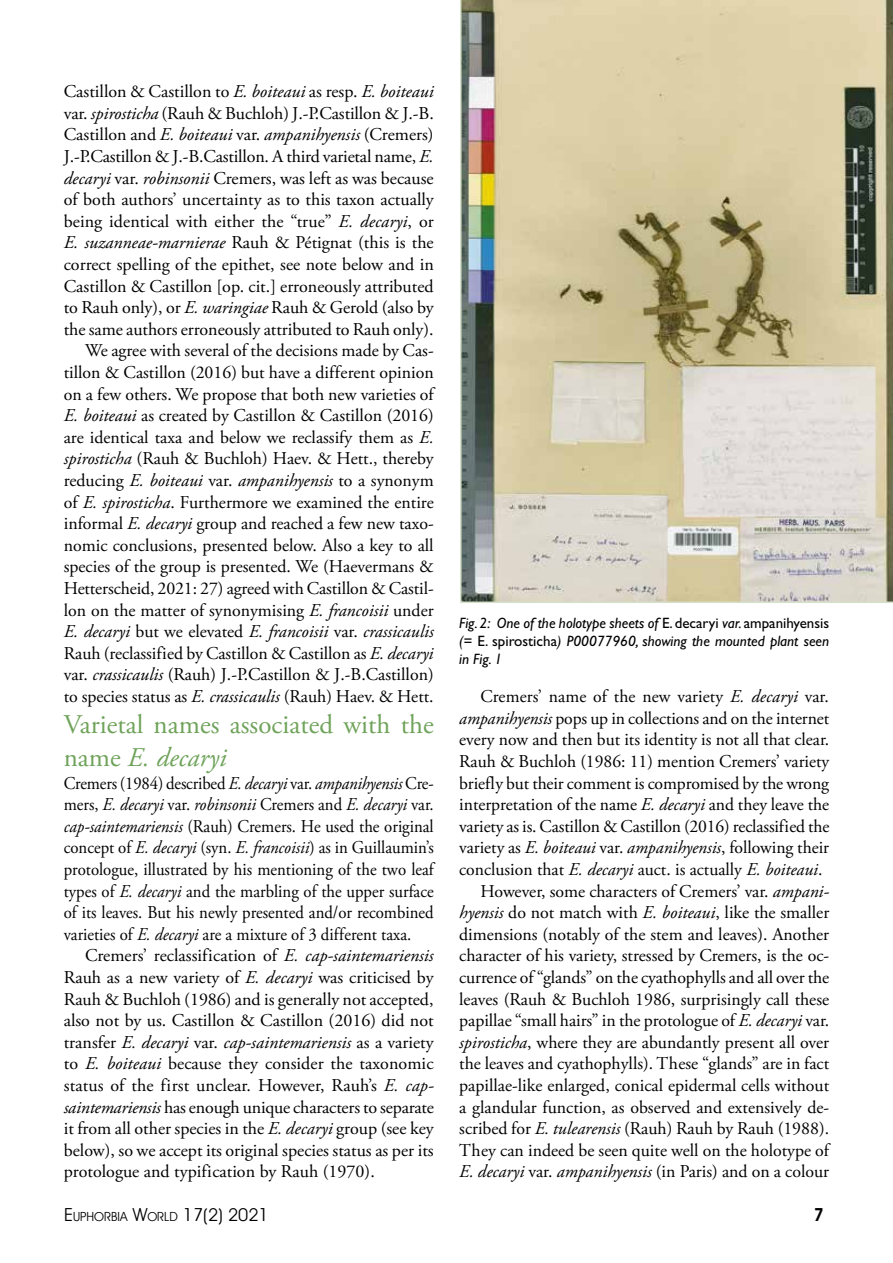
<style>
.page{position:relative;width:893px;height:1263px;background:#fff}
.page>*{position:absolute;margin:0;border:0;box-sizing:border-box;transform-origin:0 0}
.t1{font:27px/32.4px "Adobe Garamond Pro";color:#6fa35a}
.t2{font:18px/21.6px "Adobe Garamond Pro";color:#000;text-align:right}
.t3{font:18px/21.6px "Adobe Garamond Pro";color:#000;text-align:justify;scale:.93 1}
.t4{font:600 18px "Avant Garde IT Cby BT";color:#000}
.t5{font:italic 15px/18px "Gill Sans Std";color:#000;text-align:justify}
.t6{font:12.6px "Avant Garde IT Cby BT";color:#000}
.s1{font-style:italic}
.s2{font-style:normal}
.s3{font-size:18px}
</style>
<div class="page">
<svg style="left:460px;top:0;width:433px;height:603px;background:#c9c0a4"></svg>
<p class="t2" style="left:64px;top:81px;width:372px">Castillon &amp; Castillon to <span class="s1">E. boiteaui</span> as resp. <span class="s1">E. boiteaui </span>var. <span class="s1">spirosticha</span> (Rauh &amp; Buchloh) J.-P.Castillon &amp; J.-B.<br>Castillon and <span class="s1">E. boiteaui</span> var. <span class="s1">ampanihyensis</span> (Cremers)<br>J.-P.Castillon &amp; J.-B.Castillon. A third varietal name, <span class="s1">E. decaryi</span> var. <span class="s1">robinsonii</span> Cremers, was left as was because of both authors’ uncertainty as to this taxon actually being identical with either the “true” <span class="s1">E. decaryi</span>, or <span class="s1">E. suzanneae-marnierae</span> Rauh &amp; Pétignat (this is the correct spelling of the epithet, see note below and in Castillon &amp; Castillon [op. cit.] erroneously attributed to Rauh only), or <span class="s1">E. waringiae</span> Rauh &amp; Gerold (also by the same authors erroneously attributed to Rauh only).<br>We agree with several of the decisions made by Cas&shy;tillon &amp; Castillon (2016) but have a different opinion on a few others. We propose that both new varieties of <span class="s1">E. boiteaui</span> as created by Castillon &amp; Castillon (2016) are identical taxa and below we reclassify them as <span class="s1">E. spirosticha</span> (Rauh &amp; Buchloh) Haev. &amp; Hett., thereby reducing <span class="s1">E. boiteaui</span> var. <span class="s1">ampanihyensis</span> to a synonym of <span class="s1">E. spirosticha</span>. Furthermore we examined the entire informal <span class="s1">E. decaryi</span> group and reached a few new taxo&shy;nomic conclusions, presented below. Also a key to all species of the group is presented. We (Haevermans &amp; Hetterscheid, 2021: 27) agreed with Castillon &amp; Castil&shy;lon on the matter of synonymising <span class="s1">E. francoisii</span> under <span class="s1">E. decaryi</span> but we elevated <span class="s1">E. francoisii</span> var. <span class="s1">crassicaulis </span>Rauh (reclassified by Castillon &amp; Castillon as <span class="s1">E. decaryi </span>var. <span class="s1">crassicaulis</span> (Rauh) J.-P.Castillon &amp; J.-B.Castillon) to species status as <span class="s1">E. crassicaulis</span> (Rauh) Haev. &amp; Hett.</p>
<h1 class="t1" style="left:64px;top:709px;width:371px">Varietal names associated with the name <span class="s1">E. decaryi</span></h1>
<p class="t3" style="left:64px;top:773px;width:399px">Cremers (1984) described <span class="s1">E. decaryi</span> var. <span class="s1">ampanihyensis</span> Cre&shy;mers, <span class="s1">E. decaryi</span> var. <span class="s1">robinsonii</span> Cremers and <span class="s1">E. decaryi</span> var. <span class="s1">cap-saintemariensis</span> (Rauh) Cremers. He used the original concept of <span class="s1">E. decaryi</span> (syn. <span class="s1">E. francoisii</span>) as in Guillaumin’s protologue, illustrated by his mentioning of the two leaf types of <span class="s1">E. decaryi</span> and the marbling of the upper surface of its leaves. But his newly presented and/or recombined varieties of <span class="s1">E. decaryi</span> are a mixture of 3 different taxa.</p>
<p class="t2" style="left:64px;top:945px;width:372px;text-align:justify;text-indent:21px">Cremers’ reclassification of <span class="s1">E. cap-saintemariensis </span>Rauh as a new variety of <span class="s1">E. decaryi</span> was criticised by Rauh &amp; Buchloh (1986) and is generally not accepted, also not by us. Castillon &amp; Castillon (2016) did not transfer <span class="s1">E. decaryi</span> var. <span class="s1">cap-saintemariensis</span> as a variety to <span class="s1">E. boiteaui</span> because they consider the taxonomic status of the first unclear. However, Rauh’s <span class="s1">E. cap&shy;saintemariensis</span> has enough unique characters to separate it from all other species in the <span class="s1">E. decaryi</span> group (see key below), so we accept its original species status as per its protologue and typification by Rauh (1970).</p>
<p class="t5" style="left:459px;top:614px;width:371px">Fig. 2: One of the holotype sheets of <span class="s2">E. decaryi</span> var. <span class="s2">ampanihyensis </span>(= <span class="s2">E. spirosticha</span>) P00077960, showing the mounted plant seen in Fig. 1</p>
<p class="t2" style="left:480px;top:686px;width:350px">Cremers’ name of the new variety <span class="s1">E. decaryi</span> var.</p>
<p class="t2" style="left:459px;top:708px;width:371px"><span class="s1">ampanihyensis</span> pops up in collections and on the internet</p>
<p class="t2" style="left:459px;top:729px;width:371px">every now and then but its identity is not all that clear.</p>
<p class="t2" style="left:459px;top:751px;width:371px">Rauh &amp; Buchloh (1986: 11) mention Cremers’ variety</p>
<p class="t2" style="left:459px;top:773px;width:371px">briefly but their comment is compromised by the wrong</p>
<p class="t2" style="left:459px;top:794px;width:371px">interpretation of the name <span class="s1">E. decaryi</span> and they leave the</p>
<p class="t2" style="left:459px;top:816px;width:372px">variety as is. Castillon &amp; Castillon (2016) reclassified the</p>
<p class="t2" style="left:459px;top:837px;width:371px">variety as <span class="s1">E. boiteaui</span> var. <span class="s1">ampanihyensis</span>, following their</p>
<p class="t2" style="left:459px;top:859px;width:365px">conclusion that <span class="s1">E. decaryi</span> auct. is actually <span class="s1">E. boiteaui</span>.</p>
<p class="t2" style="left:480px;top:881px;width:350px">However, some characters of Cremers’ var. <span class="s1">ampani-</span></p>
<p class="t2" style="left:459px;top:902px;width:371px"><span class="s1">hyensis</span> do not match with <span class="s1">E. boiteaui</span>, like the smaller</p>
<p class="t2" style="left:459px;top:924px;width:371px">dimensions (notably of the stem and leaves). Another</p>
<p class="t2" style="left:459px;top:945px;width:371px">character of his variety, stressed by Cremers, is the oc-</p>
<p class="t2" style="left:459px;top:967px;width:372px">currence of “glands” on the cyathophylls and all over the</p>
<p class="t2" style="left:459px;top:989px;width:371px">leaves (Rauh &amp; Buchloh 1986, surprisingly call these</p>
<p class="t2" style="left:459px;top:1010px;width:371px">papillae “small hairs” in the protologue of <span class="s1">E. decaryi</span> var.</p>
<p class="t2" style="left:459px;top:1032px;width:371px"><span class="s1">spirosticha</span>, where they are abundantly present all over</p>
<p class="t2" style="left:459px;top:1053px;width:371px">the leaves and cyathophylls). These “glands” are in fact</p>
<p class="t2" style="left:459px;top:1075px;width:371px">papillae-like enlarged, conical epidermal cells without</p>
<p class="t2" style="left:459px;top:1097px;width:371px">a glandular function, as observed and extensively de-</p>
<p class="t2" style="left:459px;top:1118px;width:371px">scribed for <span class="s1">E. tulearensis</span> (Rauh) Rauh by Rauh (1988).</p>
<p class="t2" style="left:459px;top:1140px;width:371px">They can indeed be seen quite well on the holotype of</p>
<p class="t2" style="left:459px;top:1161px;width:371px"><span class="s1">E. decaryi</span> var. <span class="s1">ampanihyensis</span> (in Paris) and on a colour</p>
<p class="t6" style="left:64px;top:1208px;width:206px"><span class="s3">E</span>UPHORBIA <span class="s3">W</span>ORLD <span class="s3">17(2) 2021</span></p>
<p class="t4" style="left:813px;top:1203px;width:12px">7</p>
</div>
